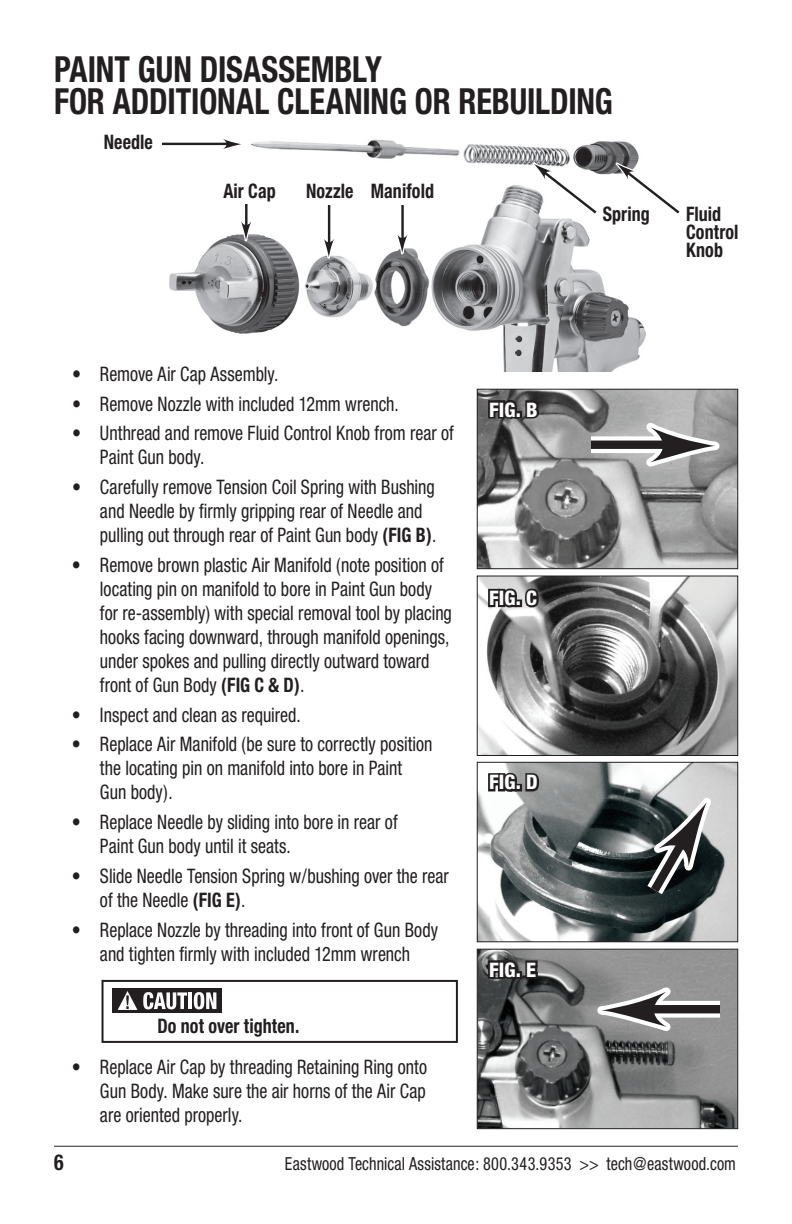
<style>
.page{position:relative;width:792px;height:1224px;background:#fff}
.page>*{position:absolute;margin:0;border:0;box-sizing:border-box;transform-origin:0 0}
.t1{font:700 condensed 36px/32px "Helvetica Neue";letter-spacing:-.005em;color:#231f20;scale:.9 1}
.t2{font:700 condensed 22px "Helvetica Neue";color:#231f20;scale:.9 1}
.t3{font:condensed 20px/24px "Helvetica Neue";color:#231f20;scale:.9 1}
.t4{font:700 condensed 20px/18px "Helvetica Neue";letter-spacing:.005em;color:#231f20;scale:.9 1}
.t5{font:800 condensed 20px "Helvetica Neue";letter-spacing:.01em;color:#fff}
.t6{font:condensed 18px "Helvetica Neue";letter-spacing:.01em;color:#231f20;scale:.9 1}
.s1{font-weight:700}
</style>
<div class="page">
<img style="left:162px;top:139px;width:484px;height:233px">
<hr style="left:54px;top:1146px;width:684px;height:1px;background:#231f20">
<img style="left:479px;top:391px;width:257px;height:176px">
<div style="left:477px;top:389px;width:261px;height:180px;border:1px solid #231f20"></div>
<img style="left:479px;top:578px;width:257px;height:176px">
<div style="left:477px;top:576px;width:261px;height:180px;border:1px solid #231f20"></div>
<img style="left:479px;top:764px;width:257px;height:176px">
<div style="left:477px;top:762px;width:261px;height:180px;border:1px solid #231f20"></div>
<img style="left:479px;top:951px;width:257px;height:176px">
<div style="left:477px;top:949px;width:261px;height:180px;border:1px solid #231f20"></div>
<svg style="left:486px;top:395px;width:55px;height:26px"></svg>
<div style="left:591px;top:436px;width:96px;height:17px;background:#fff"></div>
<div style="left:591px;top:441px;width:96px;height:8px;background:#231f20"></div>
<svg style="left:486px;top:583px;width:55px;height:26px"></svg>
<svg style="left:486px;top:768px;width:55px;height:26px"></svg>
<svg style="left:486px;top:955px;width:54px;height:26px"></svg>
<div style="left:630px;top:1001px;width:90px;height:17px;background:#fff"></div>
<div style="left:630px;top:1005px;width:90px;height:8px;background:#231f20"></div>
<svg style="left:597px;top:992px;width:78px;height:39px"></svg>
<svg style="left:617px;top:791px;width:101px;height:110px;background:#575d5e"></svg>
<div style="left:163px;top:141px;width:71px;height:5px;background:#b4b3b3"></div>
<hr style="left:163px;top:143px;width:71px;height:2px;background:#231f20">
<svg style="left:220px;top:139px;width:23px;height:11px"></svg>
<svg style="left:613px;top:160px;width:67px;height:63px"></svg>
<svg style="left:530px;top:160px;width:70px;height:63px"></svg>
<div style="left:244px;top:204px;width:5px;height:28px;background:#fff"></div>
<hr style="left:245px;top:204px;width:3px;height:28px;background:#231f20">
<svg style="left:240px;top:221px;width:14px;height:21px"></svg>
<div style="left:327px;top:206px;width:5px;height:43px;background:#b6b5b5"></div>
<hr style="left:328px;top:206px;width:2px;height:43px;background:#231f20">
<svg style="left:323px;top:239px;width:14px;height:20px"></svg>
<div style="left:400px;top:206px;width:5px;height:39px;background:#fff"></div>
<hr style="left:401px;top:206px;width:3px;height:39px;background:#231f20">
<svg style="left:396px;top:234px;width:14px;height:20px"></svg>
<div style="left:102px;top:980px;width:356px;height:63px;border:2px solid #231f20"></div>
<div style="left:112px;top:988px;width:110px;height:25px;background:#231f20"></div>
<svg style="left:118px;top:991px;width:19px;height:19px"></svg>
<svg style="left:143px;top:992px;width:44px;height:17px"></svg>
<hr style="left:188px;top:992px;width:4px;height:17px;background:#fff">
<svg style="left:194px;top:992px;width:22px;height:17px"></svg>
<svg style="left:642px;top:399px;width:78px;height:68px"></svg>
<svg style="left:731px;top:399px;width:8px;height:49px"></svg>
<h1 class="t1" style="left:54px;top:53px;width:623px">PAINT GUN DISASSEMBLY<br>FOR ADDITIONAL CLEANING OR REBUILDING</h1>
<p class="t4" style="left:104px;top:133px;width:56px">Needle</p>
<p class="t4" style="left:223px;top:182px;width:60px">Air Cap</p>
<p class="t4" style="left:306px;top:182px;width:144px">Nozzle Manifold</p>
<p class="t3" style="left:72px;top:362px;width:231px">• Remove Air Cap Assembly.</p>
<p class="t3" style="left:72px;top:391px;width:365px">• Remove Nozzle with included 12mm wrench.</p>
<p class="t3" style="left:100px;top:421px;width:395px;text-indent:-28px">• Unthread and remove Fluid Control Knob from rear of<br>Paint Gun body.</p>
<p class="t3" style="left:100px;top:475px;width:375px;text-indent:-28px">• Carefully remove Tension Coil Spring with Bushing and Needle by firmly gripping rear of Needle and pulling out through rear of Paint Gun body <span class="s1">(FIG B)</span>.</p>
<p class="t3" style="left:100px;top:553px;width:393px;text-indent:-28px">• Remove brown plastic Air Manifold (note position of locating pin on manifold to bore in Paint Gun body for re-assembly) with special removal tool by placing hooks facing downward, through manifold openings, under spokes and pulling directly outward toward front of Gun Body <span class="s1">(FIG C &amp; D)</span>.</p>
<p class="t3" style="left:72px;top:702px;width:256px">• Inspect and clean as required.</p>
<p class="t3" style="left:100px;top:732px;width:371px;text-indent:-28px">• Replace Air Manifold (be sure to correctly position the locating pin on manifold into bore in Paint<br>Gun body).</p>
<p class="t3" style="left:100px;top:810px;width:332px;text-indent:-28px">• Replace Needle by sliding into bore in rear of<br>Paint Gun body until it seats.</p>
<p class="t3" style="left:100px;top:864px;width:389px;text-indent:-28px">• Slide Needle Tension Spring w/bushing over the rear of the Needle <span class="s1">(FIG E)</span>.</p>
<p class="t3" style="left:72px;top:918px;width:408px;text-align:center">• Replace Nozzle by threading into front of Gun Body and tighten firmly with included 12mm wrench</p>
<p class="t4" style="left:158px;top:1016px;width:159px">Do not over tighten.</p>
<p class="t3" style="left:100px;top:1055px;width:365px;text-align:justify;text-indent:-28px">• Replace Air Cap by threading Retaining Ring onto Gun Body. Make sure the air horns of the Air Cap are oriented properly.</p>
<p class="t5" style="left:489px;top:397px;width:50px">FIG. B</p>
<p class="t5" style="left:489px;top:586px;width:50px">FIG. C</p>
<p class="t5" style="left:489px;top:770px;width:50px">FIG. D</p>
<p class="t5" style="left:489px;top:957px;width:49px">FIG. E</p>
<p class="t4" style="left:603px;top:205px;width:54px">Spring</p>
<p class="t4" style="left:686px;top:205px;width:60px">Fluid<br>Control<br>Knob</p>
<p class="t2" style="left:54px;top:1149px;width:12px">6</p>
<p class="t6" style="left:285px;top:1153px;width:503px">Eastwood Technical Assistance: 800.343.9353 &gt;&gt; tech@eastwood.com</p>
</div>
